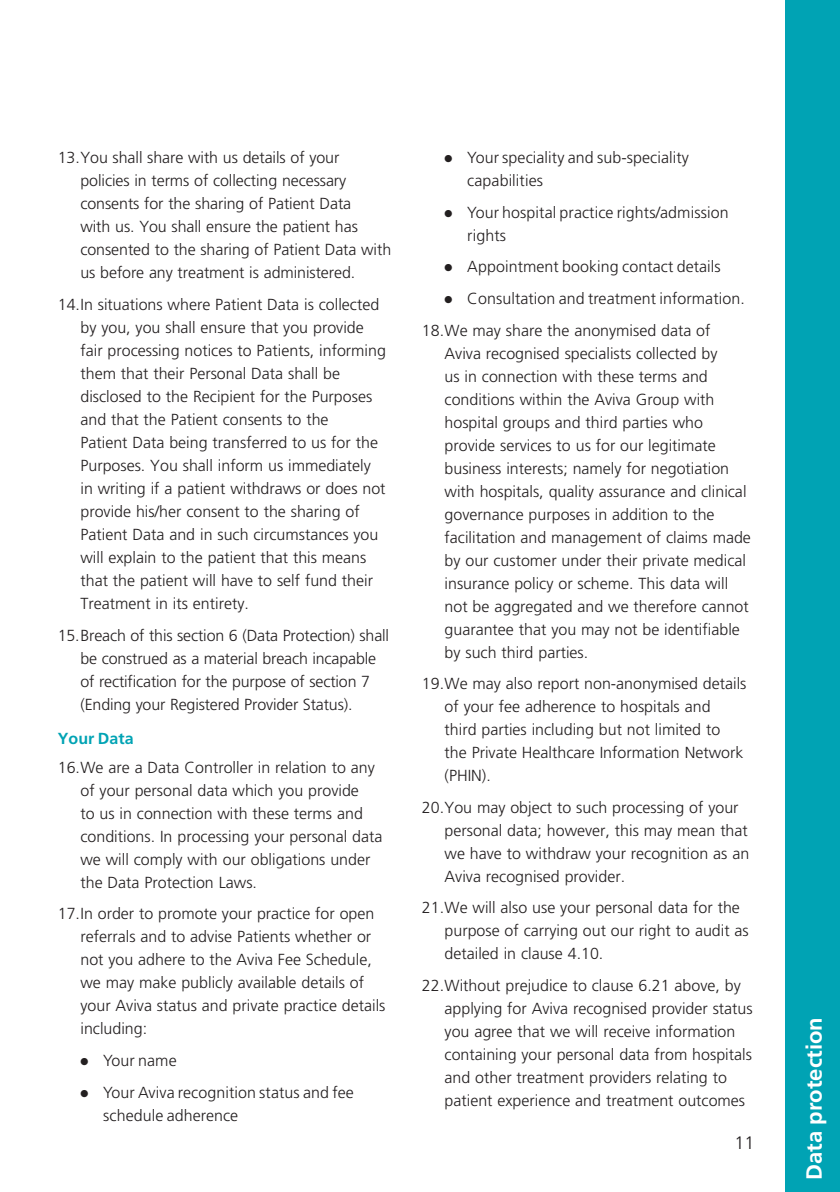
<style>
.page{position:relative;width:840px;height:1192px;background:#fff}
.page>*{position:absolute;margin:0;border:0;box-sizing:border-box;transform-origin:0 0}
.t1{font:700 22px "Frutiger LT Std";color:#fff}
.t2{font:300 18px "Frutiger LT Std";color:#231f20}
.t3{font:300 16px/23px "Frutiger LT Std";color:#231f20}
.t4{font:700 16px "Frutiger LT Std";letter-spacing:.005em;color:#00a3b4}
</style>
<div class="page">
<div style="left:785px;top:0;width:55px;height:1191px;background:#00a3b4"></div>
<p class="t3" style="left:80px;top:147px;width:312px;text-indent:-23px">13.You shall share with us details of your policies in terms of collecting necessary consents for the sharing of Patient Data<br>with us. You shall ensure the patient has consented to the sharing of Patient Data with us before any treatment is administered.</p>
<p class="t3" style="left:80px;top:293px;width:307px;text-indent:-23px">14.In situations where Patient Data is collected by you, you shall ensure that you provide fair processing notices to Patients, informing them that their Personal Data shall be disclosed to the Recipient for the Purposes and that the Patient consents to the<br>Patient Data being transferred to us for the Purposes. You shall inform us immediately in writing if a patient withdraws or does not provide his/her consent to the sharing of Patient Data and in such circumstances you will explain to the patient that this means that the patient will have to self fund their Treatment in its entirety.</p>
<p class="t3" style="left:80px;top:623px;width:310px;text-indent:-23px">15.Breach of this section 6 (Data Protection) shall be construed as a material breach incapable of rectification for the purpose of section 7 (Ending your Registered Provider Status).</p>
<p class="t4" style="left:58px;top:729px;width:77px">Your Data</p>
<p class="t3" style="left:80px;top:756px;width:303px;text-indent:-23px">16.We are a Data Controller in relation to any of your personal data which you provide<br>to us in connection with these terms and conditions. In processing your personal data we will comply with our obligations under the Data Protection Laws.</p>
<p class="t3" style="left:80px;top:902px;width:306px;text-indent:-23px">17.In order to promote your practice for open referrals and to advise Patients whether or not you adhere to the Aviva Fee Schedule, we may make publicly available details of your Aviva status and private practice details including:</p>
<p class="t3" style="left:80px;top:1049px;width:98px">● Your name</p>
<p class="t3" style="left:103px;top:1080px;width:252px;text-indent:-23px">● Your Aviva recognition status and fee schedule adherence</p>
<p class="t3" style="left:467px;top:147px;width:223px;text-indent:-23px">● Your speciality and sub-speciality capabilities</p>
<p class="t3" style="left:467px;top:201px;width:263px;text-indent:-23px">● Your hospital practice rights/admission rights</p>
<p class="t3" style="left:444px;top:256px;width:278px">● Appointment booking contact details</p>
<p class="t3" style="left:422px;top:283px;width:324px;line-height:31.6px;text-indent:23px">● Consultation and treatment information.<br>18.We may share the anonymised data of</p>
<p class="t3" style="left:444px;top:342px;width:308px">Aviva recognised specialists collected by<br>us in connection with these terms and conditions within the Aviva Group with hospital groups and third parties who provide services to us for our legitimate business interests; namely for negotiation with hospitals, quality assurance and clinical governance purposes in addition to the facilitation and management of claims made by our customer under their private medical insurance policy or scheme. This data will not be aggregated and we therefore cannot guarantee that you may not be identifiable by such third parties.</p>
<p class="t3" style="left:444px;top:672px;width:303px;text-indent:-23px">19.We may also report non-anonymised details of your fee adherence to hospitals and third parties including but not limited to the Private Healthcare Information Network (PHIN).</p>
<p class="t3" style="left:444px;top:795px;width:306px;text-indent:-23px">20.You may object to such processing of your personal data; however, this may mean that we have to withdraw your recognition as an Aviva recognised provider.</p>
<p class="t3" style="left:444px;top:896px;width:306px;text-indent:-23px">21.We will also use your personal data for the purpose of carrying out our right to audit as detailed in clause 4.10.</p>
<p class="t3" style="left:444px;top:973px;width:310px;text-indent:-23px">22.Without prejudice to clause 6.21 above, by applying for Aviva recognised provider status you agree that we will receive information containing your personal data from hospitals and other treatment providers relating to patient experience and treatment outcomes</p>
<p class="t2" style="left:734px;top:1132px;width:22px">11</p>
<h1 class="t1" style="left:801px;top:1179px;width:164px;rotate:-90deg">Data protection</h1>
</div>
